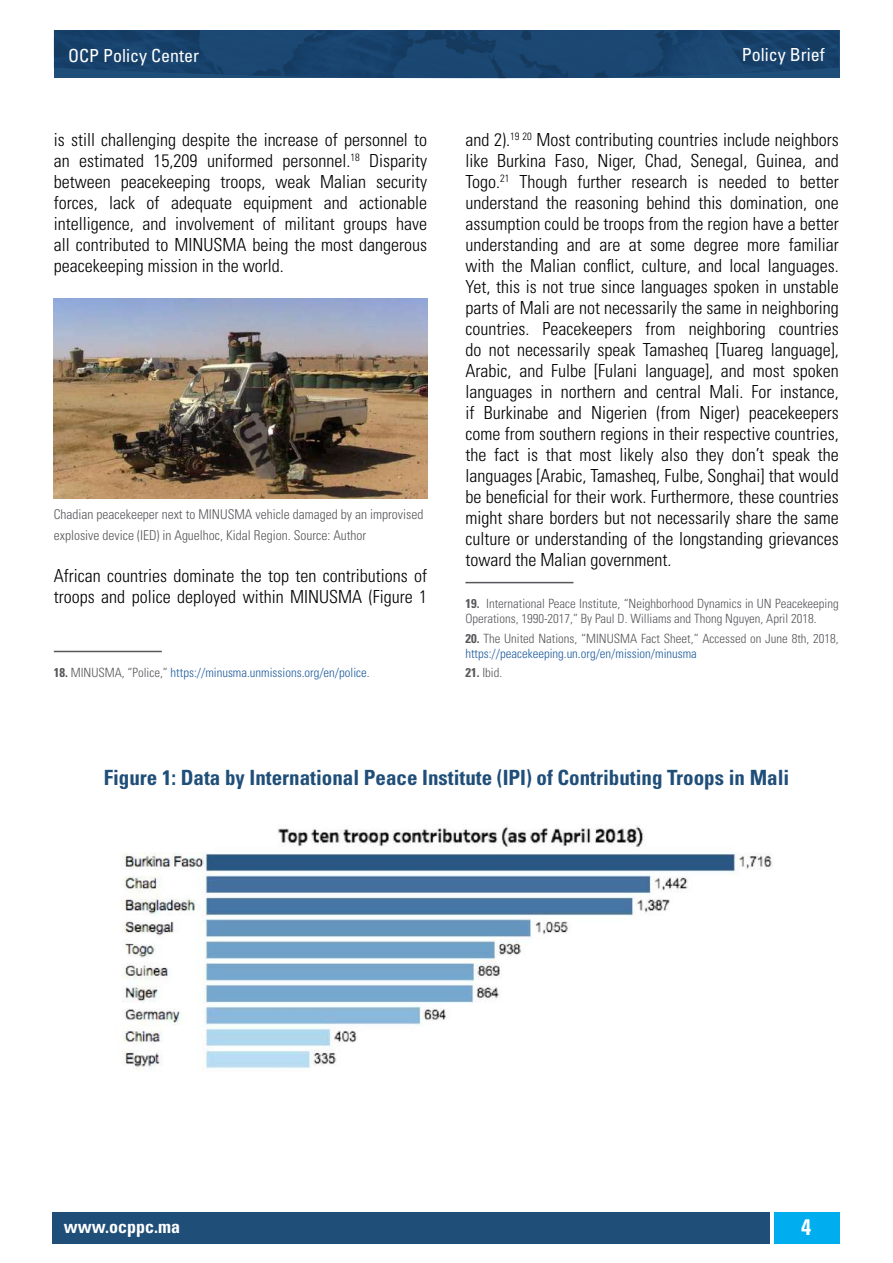
<style>
.page{position:relative;width:893px;height:1263px;background:#fff}
.page>*{position:absolute;margin:0;border:0;box-sizing:border-box;transform-origin:0 0}
.t1{font:700 condensed 22.5px "Univers LT Std";color:#fff}
.t2{font:700 condensed 21px "Univers LT Std";color:#1f4e79}
.t3{font:300 condensed 18px/21px "Univers LT Std";color:#000;text-align:justify}
.t4{font:condensed 18px "Univers LT Std";color:#fff}
.t5{font:700 condensed 18px "Univers LT Std";color:#fff}
.t6{font:300 condensed 13.5px/21px "Univers LT Std";color:#58585c}
.t7{font:300 condensed 12.75px/15.3px "Univers LT Std";color:#58585c}
.t8{font:300 condensed 12.75px "Univers LT Std";color:#215e9e}
.s1{font-weight:700;color:#58585c}
.s2{color:#58585c}
.s3{font-weight:700}
.s4{color:#215e9e}
</style>
<div class="page">
<div style="left:52px;top:1212px;width:718px;height:31px;background:#1f4e79"></div>
<div style="left:774px;top:1212px;width:65px;height:31px;background:#00aeef"></div>
<img style="left:54px;top:30px;width:785px;height:49px">
<img style="left:54px;top:298px;width:373px;height:200px">
<hr style="left:54px;top:651px;width:108px;height:1px;background:#58585c">
<hr style="left:465px;top:582px;width:108px;height:1px;background:#58585c">
<img style="left:121px;top:825px;width:652px;height:247px">
<p class="t4" style="left:68px;top:44px;width:133px">OCP Policy Center</p>
<p class="t4" style="left:742px;top:43px;width:84px">Policy Brief</p>
<p class="t3" style="left:54px;top:129px;width:375px">is still challenging despite the increase of personnel to an estimated 15,209 uniformed personnel.<sup>18</sup> Disparity between peacekeeping troops, weak Malian security forces, lack of adequate equipment and actionable intelligence, and involvement of militant groups have all contributed to MINUSMA being the most dangerous peacekeeping mission in the world.</p>
<p class="t6" style="left:54px;top:504px;width:371px">Chadian peacekeeper next to MINUSMA vehicle damaged by an improvised explosive device (IED) in Aguelhoc, Kidal Region. Source: Author</p>
<p class="t3" style="left:54px;top:565px;width:375px">African countries dominate the top ten contributions of troops and police deployed within MINUSMA (Figure 1</p>
<p class="t8" style="left:54px;top:665px;width:317px"><span class="s1">18.</span> <span class="s2">MINUSMA, “Police,”</span> https://minusma.unmissions.org/en/police<span class="s2">.</span></p>
<p class="t3" style="left:465px;top:129px;width:375px">and 2).<sup>19</sup> <sup>20</sup> Most contributing countries include neighbors like Burkina Faso, Niger, Chad, Senegal, Guinea, and Togo.<sup>21</sup> Though further research is needed to better understand the reasoning behind this domination, one assumption could be troops from the region have a better understanding and are at some degree more familiar with the Malian conflict, culture, and local languages.<br>Yet, this is not true since languages spoken in unstable parts of Mali are not necessarily the same in neighboring countries. Peacekeepers from neighboring countries do not necessarily speak Tamasheq [Tuareg language], Arabic, and Fulbe [Fulani language], and most spoken languages in northern and central Mali. For instance, if Burkinabe and Nigerien (from Niger) peacekeepers come from southern regions in their respective countries, the fact is that most likely also they don’t speak the languages [Arabic, Tamasheq, Fulbe, Songhai] that would be beneficial for their work. Furthermore, these countries might share borders but not necessarily share the same culture or understanding of the longstanding grievances toward the Malian government.</p>
<p class="t7" style="left:465px;top:596px;width:375px"><span class="s3">19.</span> International Peace Institute, “Neighborhood Dynamics in UN Peacekeeping<br>Operations, 1990-2017,” By Paul D. Williams and Thong Nguyen, April 2018.</p>
<p class="t7" style="left:465px;top:630px;width:375px"><span class="s3">20.</span> The United Nations, “MINUSMA Fact Sheet,” Accessed on June 8th, 2018, <span class="s4">https://peacekeeping.un.org/en/mission/minusma</span></p>
<p class="t7" style="left:465px;top:665px;width:38px"><span class="s3">21.</span> Ibid.</p>
<p class="t2" style="left:104px;top:764px;width:687px">Figure 1: Data by International Peace Institute (IPI) of Contributing Troops in Mali</p>
<p class="t5" style="left:64px;top:1216px;width:118px">www.ocppc.ma</p>
<p class="t1" style="left:801px;top:1214px;width:11px">4</p>
</div>
